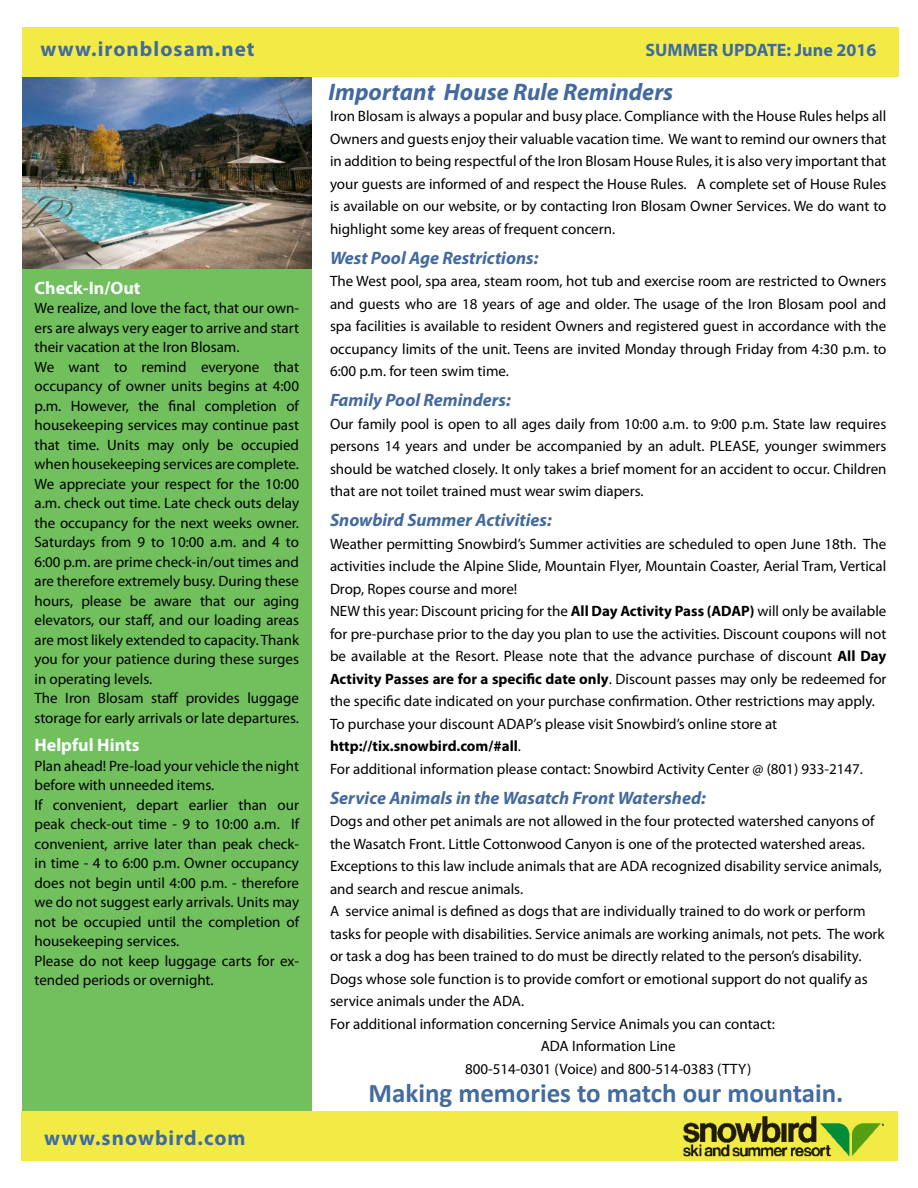
<style>
.page{position:relative;width:918px;height:1188px;background:#fff}
.page>*{position:absolute;margin:0;border:0;box-sizing:border-box;transform-origin:0 0}
.t1{font:700 27px "Calibri";color:#436ba0}
.t2{font:italic 700 24px "Myriad Pro";color:#436a9f}
.t3{font:700 21px "Myriad Pro";letter-spacing:.05em;color:#3e6ba0}
.t4{font:italic 700 18px "Myriad Pro";color:#436a9f}
.t5{font:700 18px "Myriad Pro";color:#fafdff}
.t6{font:700 18px "Myriad Pro";color:#3e6ba0}
.t7{font:15px/19.5px "Myriad Pro";color:#000}
.s1{font-weight:700}
</style>
<div class="page">
<div style="left:22px;top:72px;width:290px;height:1052px;background:#72c05d"></div>
<img style="left:23px;top:77px;width:289px;height:192px">
<div style="left:22px;top:27px;width:877px;height:50px;background:#f2eb45"></div>
<div style="left:21px;top:1112px;width:877px;height:49px;background:#f2eb45"></div>
<img style="left:683px;top:1116px;width:201px;height:41px">
<h3 class="t3" style="left:40px;top:35px;width:216px">www.ironblosam.net</h3>
<p class="t6" style="left:645px;top:38px;width:232px">SUMMER UPDATE: June 2016</p>
<p class="t5" style="left:34px;top:276px;width:108px">Check-In/Out</p>
<p class="t7" style="left:34px;top:298px;width:266px">We realize, and love the fact, that our own&shy;ers are always very eager to arrive and start their vacation at the Iron Blosam.<br>We want to remind everyone that occupancy of owner units begins at 4:00 p.m. However, the final completion of housekeeping services may continue past that time. Units may only be occupied when housekeeping services are complete.<br>We appreciate your respect for the 10:00 a.m. check out time. Late check outs delay the occupancy for the next weeks owner.<br>Saturdays from 9 to 10:00 a.m. and 4 to 6:00 p.m. are prime check-in/out times and are therefore extremely busy. During these hours, please be aware that our aging elevators, our staff, and our loading areas are most likely extended to capacity. Thank you for your patience during these surges in operating levels.<br>The Iron Blosam staff provides luggage storage for early arrivals or late departures.</p>
<p class="t5" style="left:34px;top:733px;width:107px">Helpful Hints</p>
<p class="t7" style="left:34px;top:756px;width:266px">Plan ahead! Pre-load your vehicle the night before with unneeded items.<br>If convenient, depart earlier than our peak check-out time - 9 to 10:00 a.m. If convenient, arrive later than peak check&shy;in time - 4 to 6:00 p.m. Owner occupancy does not begin until 4:00 p.m. - therefore we do not suggest early arrivals. Units may not be occupied until the completion of housekeeping services.<br>Please do not keep luggage carts for ex&shy;tended periods or overnight.</p>
<h3 class="t3" style="left:44px;top:1124px;width:203px">www.snowbird.com</h3>
<h2 class="t2" style="left:328px;top:77px;width:346px">Important House Rule Reminders</h2>
<p class="t7" style="left:330px;top:105px;width:558px;line-height:22.5px;text-align:justify">Iron Blosam is always a popular and busy place. Compliance with the House Rules helps all Owners and guests enjoy their valuable vacation time. We want to remind our owners that in addition to being respectful of the Iron Blosam House Rules, it is also very important that your guests are informed of and respect the House Rules. A complete set of House Rules is available on our website, or by contacting Iron Blosam Owner Services. We do want to highlight some key areas of frequent concern.</p>
<p class="t4" style="left:330px;top:246px;width:210px">West Pool Age Restrictions:</p>
<p class="t7" style="left:330px;top:270px;width:558px;line-height:22.5px;text-align:justify">The West pool, spa area, steam room, hot tub and exercise room are restricted to Owners and guests who are 18 years of age and older. The usage of the Iron Blosam pool and spa facilities is available to resident Owners and registered guest in accordance with the occupancy limits of the unit. Teens are invited Monday through Friday from 4:30 p.m. to 6:00 p.m. for teen swim time.</p>
<p class="t4" style="left:330px;top:389px;width:182px">Family Pool Reminders:</p>
<p class="t7" style="left:330px;top:412px;width:558px;line-height:22.5px;text-align:justify">Our family pool is open to all ages daily from 10:00 a.m. to 9:00 p.m. State law requires persons 14 years and under be accompanied by an adult. PLEASE, younger swimmers should be watched closely. It only takes a brief moment for an accident to occur. Children that are not toilet trained must wear swim diapers.</p>
<p class="t4" style="left:330px;top:509px;width:223px">Snowbird Summer Activities:</p>
<p class="t7" style="left:330px;top:532px;width:558px;line-height:22.5px">Weather permitting Snowbird’s Summer activities are scheduled to open June 18th. The activities include the Alpine Slide, Mountain Flyer, Mountain Coaster, Aerial Tram, Vertical Drop, Ropes course and more!<br>NEW this year: Discount pricing for the <span class="s1">All Day Activity Pass (ADAP)</span> will only be available for pre-purchase prior to the day you plan to use the activities. Discount coupons will not be available at the Resort. Please note that the advance purchase of discount <span class="s1">All Day Activity Passes are for a specific date only</span>. Discount passes may only be redeemed for the specific date indicated on your purchase confirmation. Other restrictions may apply.<br>To purchase your discount ADAP’s please visit Snowbird’s online store at <span class="s1">http://tix.snowbird.com/#all</span>.<br>For additional information please contact: Snowbird Activity Center @ (801) 933-2147.</p>
<p class="t4" style="left:330px;top:786px;width:377px">Service Animals in the Wasatch Front Watershed:</p>
<p class="t7" style="left:330px;top:811px;width:546px">Dogs and other pet animals are not allowed in the four protected watershed canyons of</p>
<p class="t7" style="left:330px;top:834px;width:536px">the Wasatch Front. Little Cottonwood Canyon is one of the protected watershed areas.</p>
<p class="t7" style="left:330px;top:856px;width:553px">Exceptions to this law include animals that are ADA recognized disability service animals,</p>
<p class="t7" style="left:330px;top:879px;width:195px">and search and rescue animals.</p>
<p class="t7" style="left:330px;top:901px;width:537px">A service animal is defined as dogs that are individually trained to do work or perform</p>
<p class="t7" style="left:330px;top:924px;width:556px">tasks for people with disabilities. Service animals are working animals, not pets. The work</p>
<p class="t7" style="left:330px;top:946px;width:533px">or task a dog has been trained to do must be directly related to the person’s disability.</p>
<p class="t7" style="left:330px;top:969px;width:539px">Dogs whose sole function is to provide comfort or emotional support do not qualify as</p>
<p class="t7" style="left:330px;top:991px;width:196px">service animals under the ADA.</p>
<p class="t7" style="left:330px;top:1014px;width:447px">For additional information concerning Service Animals you can contact:</p>
<p class="t7" style="left:541px;top:1036px;width:137px">ADA Information Line</p>
<p class="t7" style="left:465px;top:1059px;width:288px">800-514-0301 (Voice) and 800-514-0383 (TTY)</p>
<h1 class="t1" style="left:368px;top:1076px;width:476px">Making memories to match our mountain.</h1>
</div>
